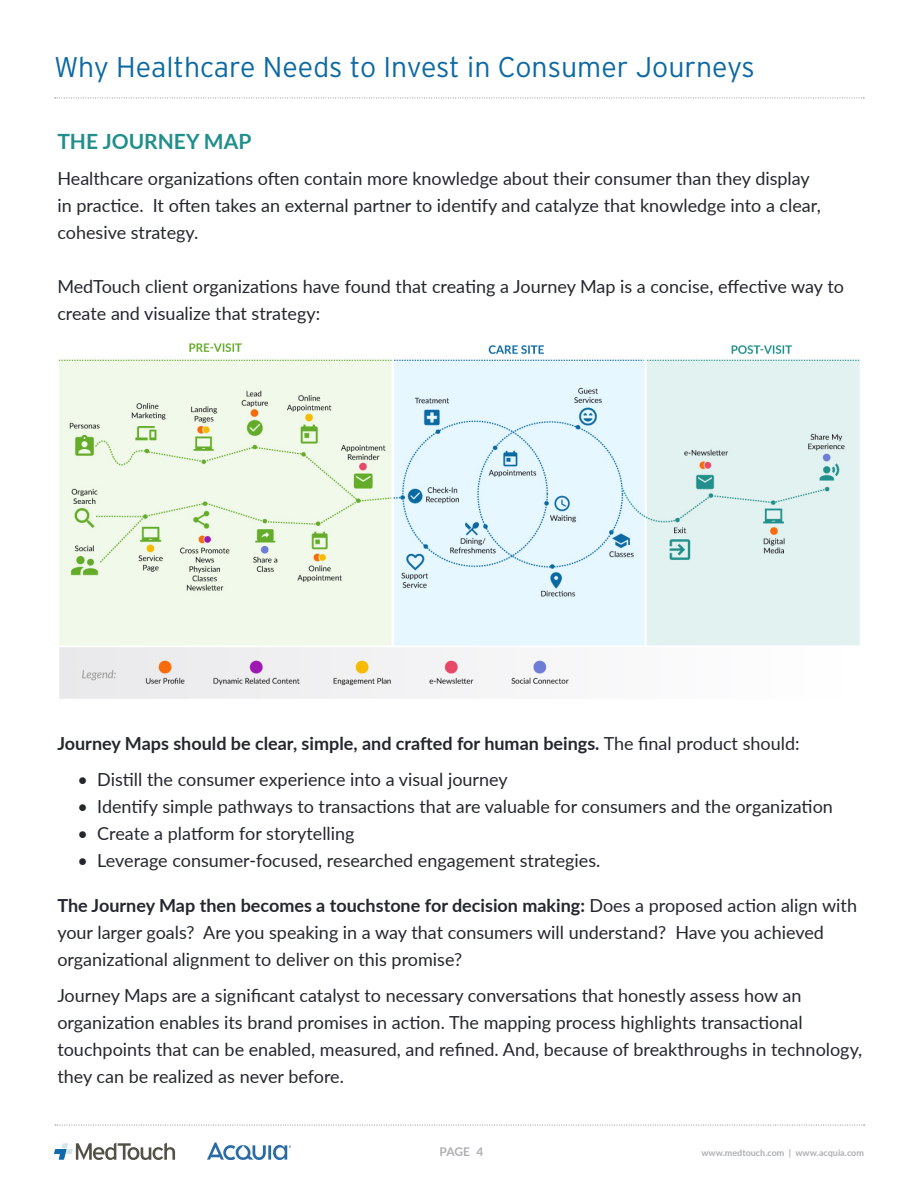
<style>
.page{position:relative;width:918px;height:1188px;background:#fff}
.page>*{position:absolute;margin:0;border:0;box-sizing:border-box;transform-origin:0 0}
.t1{font:300 28.5px "Interstate";color:#0c69a2}
.t2{font:700 21px "Lato";color:#218f8c}
.t3{font:18px/27px "Lato";color:#24272d}
.t4{font:700 18px "Lato";color:#24272d}
.t5{font:700 12px "Lato";color:#aeafb3}
.t6{font:700 9px "Lato";color:#aeafb3}
.s1{font-weight:400}
.s2{font-weight:700}
</style>
<div class="page">
<svg style="left:54px;top:1143px;width:121px;height:17px"></svg>
<svg style="left:55px;top:98px;width:809px;height:1px"></svg>
<svg style="left:55px;top:1125px;width:810px;height:1px"></svg>
<img style="left:208px;top:1143px;width:83px;height:17px">
<img style="left:58px;top:343px;width:802px;height:356px">
<p class="t1" style="left:54px;top:49px;width:702px">Why Healthcare Needs to Invest in Consumer Journeys</p>
<p class="t2" style="left:57px;top:126px;width:195px">THE JOURNEY MAP</p>
<p class="t3" style="left:57px;top:164px;width:765px">Healthcare organizations often contain more knowledge about their consumer than they display in practice. It often takes an external partner to identify and catalyze that knowledge into a clear, cohesive strategy.</p>
<p class="t3" style="left:57px;top:272px;width:788px">MedTouch client organizations have found that creating a Journey Map is a concise, effective way to create and visualize that strategy:</p>
<p class="t4" style="left:57px;top:730px;width:744px">Journey Maps should be clear, simple, and crafted for human beings. <span class="s1">The final product should:</span></p>
<p class="t3" style="left:78px;top:765px;width:432px">• Distill the consumer experience into a visual journey</p>
<p class="t3" style="left:78px;top:792px;width:757px">• Identify simple pathways to transactions that are valuable for consumers and the organization</p>
<p class="t3" style="left:78px;top:819px;width:279px">• Create a platform for storytelling</p>
<p class="t3" style="left:78px;top:846px;width:524px">• Leverage consumer-focused, researched engagement strategies.</p>
<p class="t3" style="left:57px;top:891px;width:801px"><span class="s2">The Journey Map then becomes a touchstone for decision making:</span> Does a proposed action align with your larger goals? Are you speaking in a way that consumers will understand? Have you achieved organizational alignment to deliver on this promise?</p>
<p class="t3" style="left:57px;top:981px;width:806px">Journey Maps are a significant catalyst to necessary conversations that honestly assess how an organization enables its brand promises in action. The mapping process highlights transactional touchpoints that can be enabled, measured, and refined. And, because of breakthroughs in technology, they can be realized as never before.</p>
<p class="t5" style="left:440px;top:1143px;width:45px">PAGE 4</p>
<p class="t6" style="left:701px;top:1146px;width:164px">www.medtouch.com | www.acquia.com</p>
</div>
